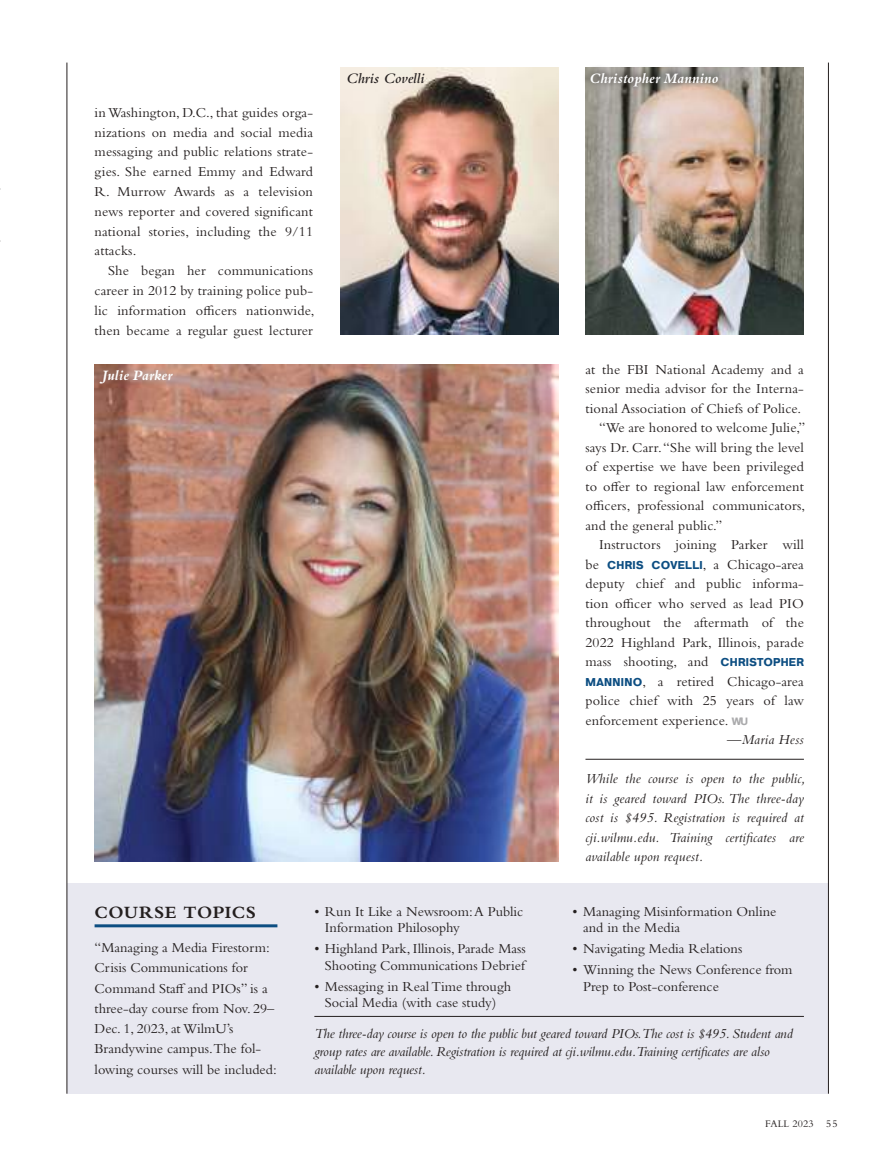
<style>
.page{position:relative;width:885px;height:1175px;background:#fff}
.page>*{position:absolute;margin:0;border:0;box-sizing:border-box;transform-origin:0 0}
.t1{font:700 18px "Bembo Std";letter-spacing:.03em;color:#241f1f}
.t2{font:italic 700 15px "Bembo Std";color:#fff}
.t3{font:italic 600 15px "Bembo Std";letter-spacing:.005em;color:#241f1f}
.t4{font:14.25px/19.8px "Bembo Std";letter-spacing:.01em;color:#241f1f}
.t5{font:italic 14.25px/19.5px "Bembo Std";letter-spacing:-.01em;color:#241f1f}
.t6{font:italic 14.25px "Bembo Std";letter-spacing:.025em;color:#241f1f}
.t7{font:10.5px "Bembo Std";letter-spacing:.01em;color:#241f1f}
.s1{font-family:"Korbin";font-weight:900;font-size:11.25px;color:#0d4e82}
.s2{font-family:"Korbin";font-weight:900;font-size:10.5px;color:#aaaaac}
</style>
<div class="page">
<div style="left:67px;top:882px;width:761px;height:211px;background:#e8e8f0"></div>
<hr style="left:67px;top:63px;width:1px;height:1030px;background:#241f1f">
<hr style="left:827px;top:63px;width:1px;height:1030px;background:#241f1f">
<img style="left:94px;top:364px;width:464px;height:497px">
<hr style="left:94px;top:924px;width:183px;height:3px;background:#0d4e82">
<img style="left:340px;top:67px;width:218px;height:267px">
<img style="left:585px;top:67px;width:218px;height:267px">
<hr style="left:314px;top:1016px;width:489px;height:1px;background:#241f1f">
<hr style="left:585px;top:759px;width:218px;height:1px;background:#241f1f">
<svg style="left:585px;top:67px;width:140px;height:27px;background:#918a81"></svg>
<p class="t4" style="left:94px;top:102px;width:220px;text-align:justify">in Washington, D.C., that guides orga&shy;nizations on media and social media messaging and public relations strate&shy;gies. She earned Emmy and Edward R. Murrow Awards as a television news reporter and covered significant national stories, including the 9/11 attacks.</p>
<p class="t4" style="left:94px;top:260px;width:221px;text-align:justify;text-indent:13px">She began her communications career in 2012 by training police pub&shy;lic information officers nationwide, then became a regular guest lecturer</p>
<p class="t2" style="left:102px;top:367px;width:72px">Julie Parker</p>
<p class="t3" style="left:346px;top:70px;width:79px">Chris Covelli</p>
<p class="t2" style="left:589px;top:70px;width:130px">Christopher Mannino</p>
<p class="t4" style="left:585px;top:359px;width:220px">at the FBI National Academy and a</p>
<p class="t4" style="left:585px;top:379px;width:220px">senior media advisor for the Interna-</p>
<p class="t4" style="left:585px;top:398px;width:217px">tional Association of Chiefs of Police.</p>
<p class="t4" style="left:598px;top:418px;width:208px">“We are honored to welcome Julie,”</p>
<p class="t4" style="left:585px;top:437px;width:220px">says Dr. Carr. “She will bring the level</p>
<p class="t4" style="left:585px;top:457px;width:220px">of expertise we have been privileged</p>
<p class="t4" style="left:585px;top:476px;width:220px">to offer to regional law enforcement</p>
<p class="t4" style="left:585px;top:496px;width:221px">officers, professional communicators,</p>
<p class="t4" style="left:585px;top:515px;width:138px">and the general public.”</p>
<p class="t4" style="left:598px;top:535px;width:206px">Instructors joining Parker will</p>
<p class="t4" style="left:585px;top:554px;width:220px">be <span class="s1">CHRIS COVELLI</span>, a Chicago-area</p>
<p class="t4" style="left:585px;top:574px;width:220px">deputy chief and public informa-</p>
<p class="t4" style="left:585px;top:593px;width:220px">tion officer who served as lead PIO</p>
<p class="t4" style="left:585px;top:613px;width:220px">throughout the aftermath of the</p>
<p class="t4" style="left:585px;top:632px;width:220px">2022 Highland Park, Illinois, parade</p>
<p class="t4" style="left:585px;top:652px;width:220px">mass shooting, and <span class="s1">CHRISTOPHER</span></p>
<p class="t4" style="left:585px;top:671px;width:220px"><span class="s1">MANNINO</span>, a retired Chicago-area</p>
<p class="t4" style="left:585px;top:691px;width:220px">police chief with 25 years of law</p>
<p class="t4" style="left:585px;top:710px;width:164px">enforcement experience. <span class="s2">WU</span></p>
<p class="t6" style="left:727px;top:731px;width:78px">—Maria Hess</p>
<p class="t5" style="left:585px;top:769px;width:221px;text-align:justify">While the course is open to the public, it is geared toward PIOs. The three-day cost is $495. Registration is required at cji.wilmu.edu. Training certificates are available upon request.</p>
<p class="t1" style="left:94px;top:902px;width:163px">COURSE TOPICS</p>
<p class="t4" style="left:94px;top:937px;width:183px;line-height:20.2px">“Managing a Media Firestorm:<br>Crisis Communications for<br>Command Staff and PIOs” is a three-day course from Nov. 29–<br>Dec. 1, 2023, at WilmU’s<br>Brandywine campus.The fol&shy;lowing courses will be included:</p>
<p class="t4" style="left:583px;top:902px;width:195px;line-height:16.5px;text-indent:-11px">• Managing Misinformation Online and in the Media</p>
<p class="t4" style="left:572px;top:938px;width:171px">• Navigating Media Relations</p>
<p class="t4" style="left:583px;top:961px;width:209px;line-height:16.5px;text-indent:-11px">• Winning the News Conference from<br>Prep to Post-conference</p>
<p class="t5" style="left:314px;top:1023px;width:480px;line-height:18px">The three-day course is open to the public but geared toward PIOs.The cost is $495. Student and group rates are available. Registration is required at cji.wilmu.edu.Training certificates are also available upon request.</p>
<p class="t4" style="left:325px;top:902px;width:200px;line-height:16.5px;text-indent:-11px">• Run It Like a Newsroom: A Public<br>Information Philosophy</p>
<p class="t4" style="left:314px;top:940px;width:213px;line-height:16.5px;text-align:right">• Highland Park, Illinois, Parade Mass<br>Shooting Communications Debrief</p>
<p class="t4" style="left:314px;top:977px;width:198px;line-height:16.5px;text-align:center">• Messaging in Real Time through<br>Social Media (with case study)</p>
<p class="t7" style="left:765px;top:1117px;width:74px">FALL 2023 55</p>
</div>
